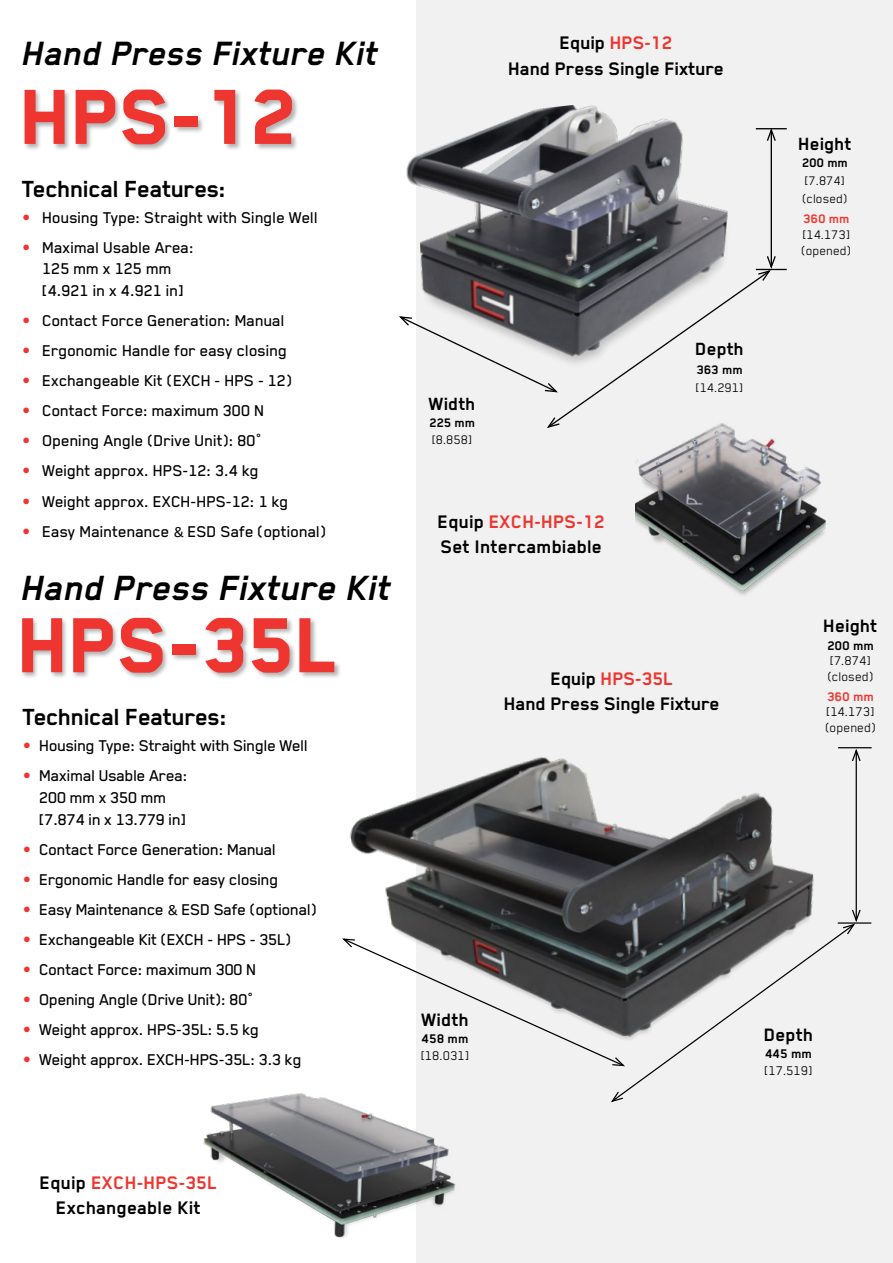
<style>
.page{position:relative;width:893px;height:1263px;background:#fff}
.page>*{position:absolute;margin:0;border:0;box-sizing:border-box;transform-origin:0 0}
.t1{font:800 90px "Blender Pro";color:#ee352f}
.t2{font:italic 700 40.5px "Blender Pro";color:#000}
.t3{font:italic 700 39px "Blender Pro";color:#000}
.t4{font:700 27px "Blender Pro";letter-spacing:-.02em;color:#000}
.t5{font:700 21px/25.2px "Blender Pro";letter-spacing:-.01em;color:#000;text-align:center}
.t6{font:700 20.7px "Blender Pro";color:#000}
.t7{font:700 20.4px "Blender Pro";color:#000}
.t8{font:500 18px/21.6px "Blender Pro";letter-spacing:-.02em;color:#000}
.t9{font:14.55px/15.5px "Blender Pro";color:#000}
.t10{font:700 14.55px "Blender Pro";color:#000}
.t11{font:700 14.55px "Blender Pro";color:#ee352f}
.t12{font:14.25px/17.7px "Blender Pro";color:#000}
.t13{font:700 14.25px "Blender Pro";color:#000}
.t14{font:700 14.25px "Blender Pro";color:#ee352f}
.s1{font-family:"Calibri";font-weight:400;color:#ee352f}
.s2{font-family:"Calibri";font-weight:400;font-size:15px}
.s3{color:#ee352f}
</style>
<div class="page">
<div style="left:417px;top:0;width:476px;height:1263px;background:#f1f1f2"></div>
<img style="left:203px;top:1095px;width:253px;height:156px">
<svg style="left:340px;top:1099px;width:282px;height:4px"></svg>
<img style="left:284px;top:666px;width:588px;height:433px">
<img style="left:635px;top:429px;width:191px;height:166px">
<div style="left:21px;top:617px;width:320px;height:63px;background:#000;opacity:.3"></div>
<div style="left:23px;top:88px;width:276px;height:63px;background:#000;opacity:.3"></div>
<hr style="left:771px;top:130px;width:1px;height:137px;background:#000">
<svg style="left:766px;top:129px;width:11px;height:13px"></svg>
<hr style="left:756px;top:128px;width:31px;height:1px;background:#000">
<hr style="left:756px;top:269px;width:31px;height:1px;background:#000">
<svg style="left:416px;top:255px;width:361px;height:174px"></svg>
<img style="left:399px;top:90px;width:347px;height:296px">
<h3 class="t3" style="left:21px;top:32px;width:358px">Hand Press Fixture Kit</h3>
<h1 class="t1" style="left:21px;top:69px;width:279px">HPS-12</h1>
<h3 class="t4" style="left:22px;top:174px;width:206px">Technical Features:</h3>
<p class="t8" style="left:22px;top:206px;width:298px"><span class="s1">•</span> Housing Type: Straight with Single Well</p>
<p class="t8" style="left:43px;top:236px;width:153px;text-indent:-21px"><span class="s1">•</span> Maximal Usable Area:<br>125 mm x 125 mm [4.921 in x 4.921 in]</p>
<p class="t8" style="left:22px;top:309px;width:265px"><span class="s1">•</span> Contact Force Generation: Manual</p>
<p class="t8" style="left:22px;top:339px;width:267px"><span class="s1">•</span> Ergonomic Handle for easy closing</p>
<p class="t8" style="left:22px;top:369px;width:272px"><span class="s1">•</span> Exchangeable Kit (EXCH - HPS - 12)</p>
<p class="t8" style="left:22px;top:399px;width:244px"><span class="s1">•</span> Contact Force: maximum 300 N</p>
<p class="t8" style="left:22px;top:430px;width:242px"><span class="s1">•</span> Opening Angle (Drive Unit): 80°</p>
<p class="t8" style="left:22px;top:460px;width:239px"><span class="s1">•</span> Weight approx. HPS-12: 3.4 kg</p>
<p class="t8" style="left:22px;top:490px;width:269px"><span class="s1">•</span> Weight approx. EXCH-HPS-12: 1 kg</p>
<p class="t8" style="left:22px;top:520px;width:306px"><span class="s1">•</span> Easy Maintenance <span class="s2">&amp;</span> ESD Safe (optional)</p>
<h2 class="t2" style="left:20px;top:566px;width:371px">Hand Press Fixture Kit</h2>
<h1 class="t1" style="left:19px;top:597px;width:321px">HPS-35L</h1>
<h3 class="t4" style="left:23px;top:703px;width:206px">Technical Features:</h3>
<p class="t8" style="left:23px;top:734px;width:288px"><span class="s1">•</span> Housing Type: Straight with Single Well</p>
<p class="t8" style="left:40px;top:765px;width:150px;text-indent:-17px"><span class="s1">•</span> Maximal Usable Area:<br>200 mm x 350 mm [7.874 in x 13.779 in]</p>
<p class="t8" style="left:23px;top:838px;width:255px"><span class="s1">•</span> Contact Force Generation: Manual</p>
<p class="t8" style="left:23px;top:868px;width:258px"><span class="s1">•</span> Ergonomic Handle for easy closing</p>
<p class="t8" style="left:23px;top:898px;width:296px"><span class="s1">•</span> Easy Maintenance <span class="s2">&amp;</span> ESD Safe (optional)</p>
<p class="t8" style="left:23px;top:928px;width:271px"><span class="s1">•</span> Exchangeable Kit (EXCH - HPS - 35L)</p>
<p class="t8" style="left:23px;top:958px;width:236px"><span class="s1">•</span> Contact Force: maximum 300 N</p>
<p class="t8" style="left:23px;top:988px;width:233px"><span class="s1">•</span> Opening Angle (Drive Unit): 80°</p>
<p class="t8" style="left:23px;top:1018px;width:238px"><span class="s1">•</span> Weight approx. HPS-35L: 5.5 kg</p>
<p class="t8" style="left:23px;top:1049px;width:281px"><span class="s1">•</span> Weight approx. EXCH-HPS-35L: 3.3 kg</p>
<p class="t5" style="left:508px;top:30px;width:217px">Equip <span class="s3">HPS-12<br></span>Hand Press Single Fixture</p>
<p class="t7" style="left:429px;top:392px;width:48px">Width</p>
<p class="t13" style="left:429px;top:415px;width:48px">225 mm</p>
<p class="t12" style="left:432px;top:430px;width:42px">[8.858]</p>
<p class="t5" style="left:438px;top:509px;width:169px;text-align:left">Equip <span class="s3">EXCH-HPS-12<br></span>Set Intercambiable</p>
<p class="t7" style="left:696px;top:338px;width:50px">Depth</p>
<p class="t13" style="left:697px;top:362px;width:48px">363 mm</p>
<p class="t12" style="left:696px;top:378px;width:49px">[14.291]</p>
<p class="t5" style="left:504px;top:666px;width:217px">Equip <span class="s3">HPS-35L<br></span>Hand Press Single Fixture</p>
<p class="t7" style="left:798px;top:133px;width:55px">Height</p>
<p class="t13" style="left:802px;top:155px;width:48px">200 mm</p>
<p class="t12" style="left:802px;top:172px;width:47px">[7.874] (closed)</p>
<p class="t14" style="left:803px;top:211px;width:48px">360 mm</p>
<p class="t12" style="left:802px;top:226px;width:51px;line-height:16.2px">[14.173] (opened)</p>
<p class="t6" style="left:824px;top:615px;width:56px">Height</p>
<p class="t10" style="left:827px;top:638px;width:48px">200 mm</p>
<p class="t9" style="left:828px;top:653px;width:48px">[7.874] (closed)</p>
<p class="t11" style="left:827px;top:689px;width:48px">360 mm</p>
<p class="t9" style="left:825px;top:704px;width:52px">[14.173] (opened)</p>
<p class="t6" style="left:422px;top:1008px;width:49px">Width</p>
<p class="t10" style="left:422px;top:1031px;width:48px">458 mm</p>
<p class="t9" style="left:421px;top:1048px;width:50px">[18.031]</p>
<p class="t6" style="left:764px;top:1023px;width:51px">Depth</p>
<p class="t10" style="left:765px;top:1046px;width:48px">445 mm</p>
<p class="t9" style="left:765px;top:1063px;width:50px">[17.519]</p>
<p class="t5" style="left:40px;top:1169px;width:179px">Equip <span class="s3">EXCH-HPS-35L<br></span>Exchangeable Kit</p>
</div>
